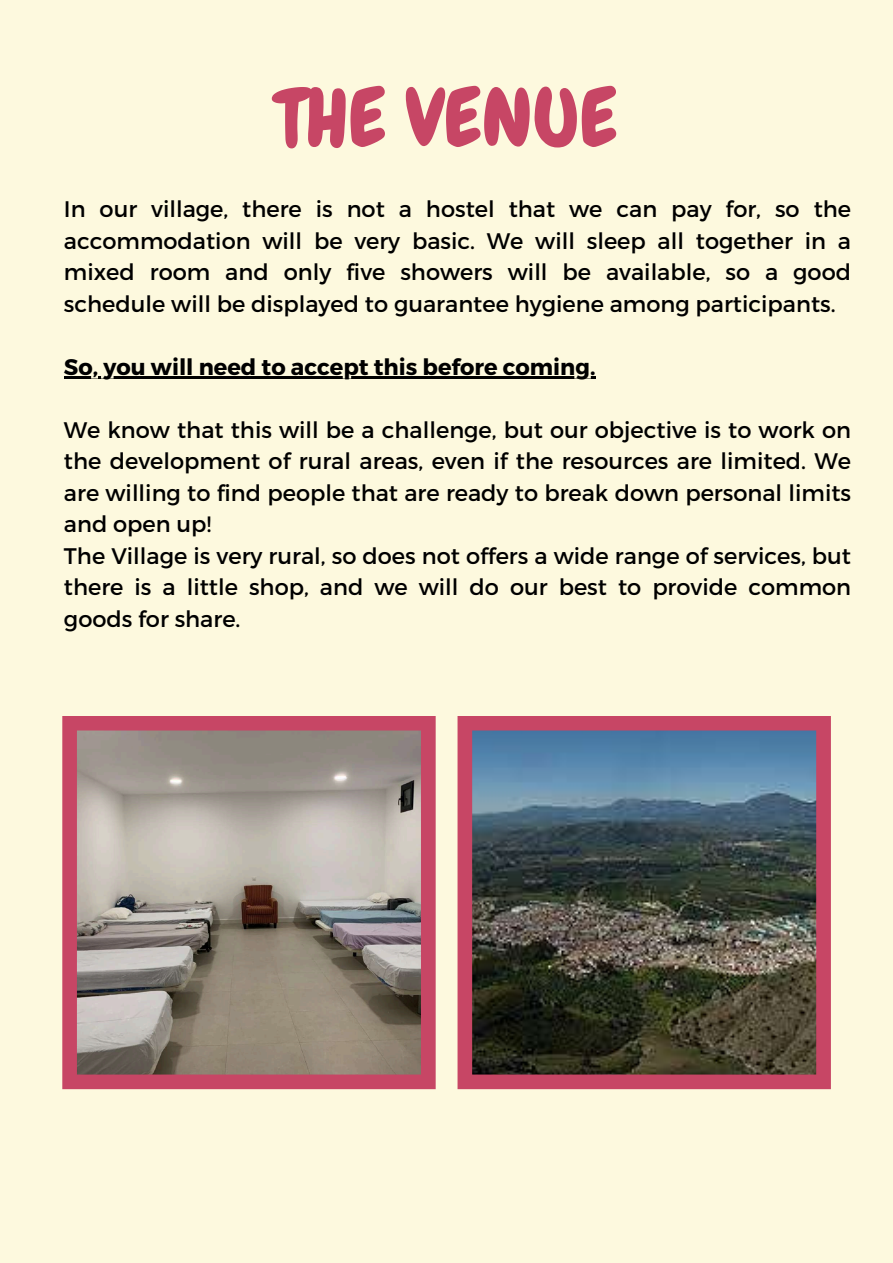
<style>
.page{position:relative;width:893px;height:1263px;background:#fdf9de}
.page>*{position:absolute;margin:0;border:0;box-sizing:border-box;transform-origin:0 0}
.t1{font:80.25px "Chewy";color:#c74665}
.t2{font:22.5px/31.5px "Montserrat";color:#000;text-align:justify}
.t3{font:700 22.5px "Montserrat";color:#000}
</style>
<div class="page">
<svg style="left:62px;top:716px;width:374px;height:373px;background:#a48c88"></svg>
<svg style="left:457px;top:716px;width:374px;height:373px;background:#5d595c"></svg>
<hr style="left:64px;top:376px;width:531px;height:2px;background:#000">
<h1 class="t1" style="left:276px;top:67px;width:343px">THE VENUE</h1>
<p class="t2" style="left:64px;top:192px;width:788px">In our village, there is not a hostel that we can pay for, so the accommodation will be very basic. We will sleep all together in a mixed room and only five showers will be available, so a good schedule will be displayed to guarantee hygiene among participants.</p>
<p class="t3" style="left:64px;top:352px;width:533px">So, you will need to accept this before coming.</p>
<p class="t2" style="left:64px;top:413px;width:788px;text-align:left">We know that this will be a challenge, but our objective is to work on the development of rural areas, even if the resources are limited. We are willing to find people that are ready to break down personal limits and open up!<br>The Village is very rural, so does not offers a wide range of services, but there is a little shop, and we will do our best to provide common goods for share.</p>
</div>
